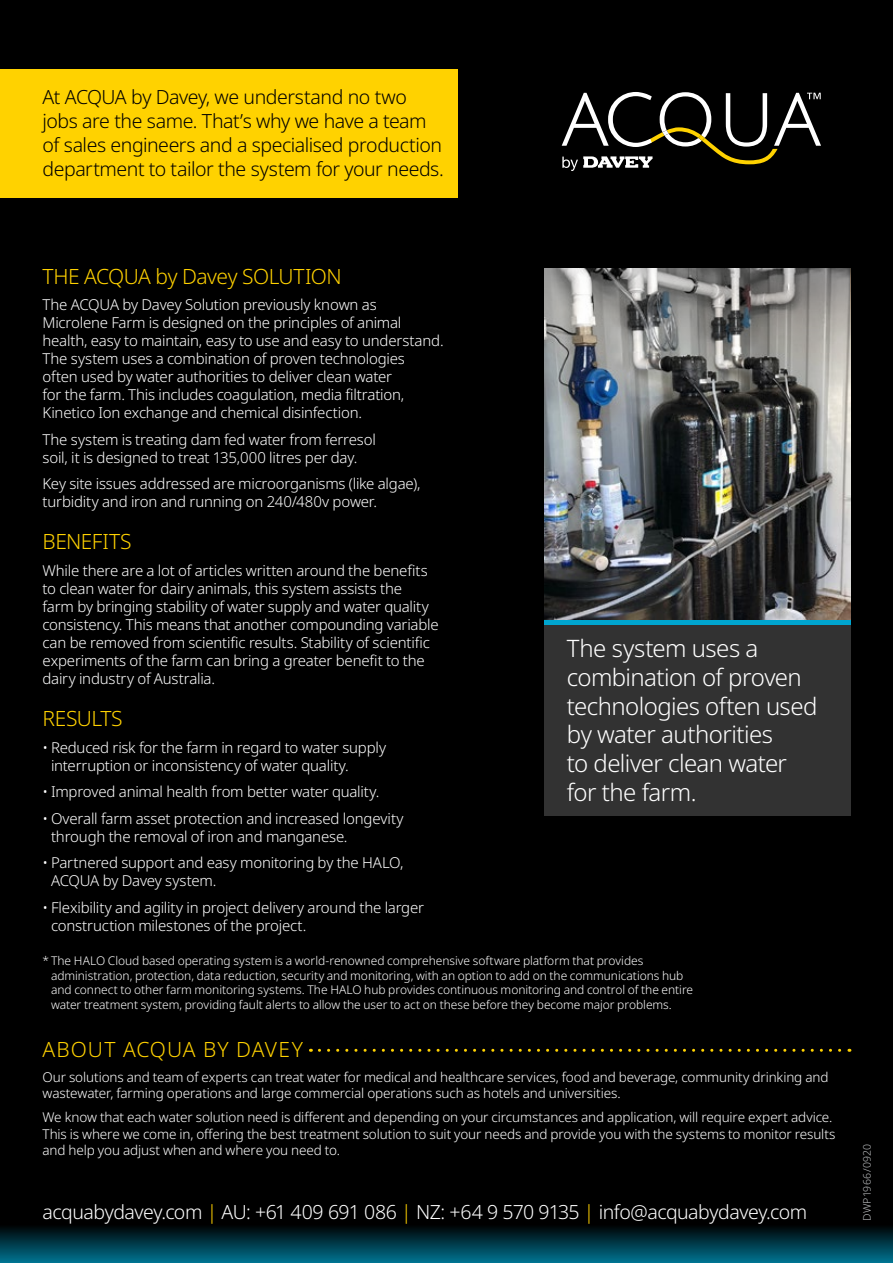
<style>
.page{position:relative;width:893px;height:1263px;background:#000}
.page>*{position:absolute;margin:0;border:0;box-sizing:border-box;transform-origin:0 0}
.t1{font:300 24px/28.8px "Noto Sans";letter-spacing:-.025em;color:#fff}
.t2{font:300 21px "Noto Sans";letter-spacing:-.02em;color:#ffd200}
.t3{font:300 21px "Noto Sans";letter-spacing:.045em;color:#ffd200}
.t4{font:300 19.5px/24px "Noto Sans";letter-spacing:-.025em;color:#000}
.t5{font:300 19.5px "Noto Sans";letter-spacing:-.025em;color:#fff}
.t6{font:300 15px/18px "Noto Sans";letter-spacing:-.015em;color:#fff}
.t7{font:300 13.5px/16.2px "Noto Sans";letter-spacing:-.01em;color:#fff}
.t8{font:300 12px/14.4px "Noto Sans";letter-spacing:-.005em;color:#fff}
.t9{font:300 10.5px "Noto Sans";letter-spacing:.025em;color:#bcbec0}
.s1{color:#ffd200}
</style>
<div class="page">
<div style="left:544px;top:620px;width:306px;height:196px;background:#323232"></div>
<img style="left:544px;top:415px;width:306px;height:205px">
<svg style="left:544px;top:269px;width:306px;height:146px;background:#808282"></svg>
<svg style="left:0;top:1228px;width:893px;height:35px;background:#003f50"></svg>
<svg style="left:562px;top:92px;width:259px;height:79px"></svg>
<div style="left:544px;top:620px;width:306px;height:5px;background:#00a5cf"></div>
<div style="left:0;top:69px;width:458px;height:129px;background:#ffd200"></div>
<svg style="left:319px;top:1049px;width:531px;height:3px"></svg>
<h3 class="t4" style="left:43px;top:86px;width:403px">At ACQUA by Davey, we understand no two jobs are the same. That’s why we have a team of sales engineers and a specialised production department to tailor the system for your needs.</h3>
<h2 class="t2" style="left:43px;top:261px;width:301px">THE ACQUA by Davey SOLUTION</h2>
<p class="t6" style="left:43px;top:296px;width:403px">The ACQUA by Davey Solution previously known as Microlene Farm is designed on the principles of animal health, easy to maintain, easy to use and easy to understand.<br>The system uses a combination of proven technologies often used by water authorities to deliver clean water<br>for the farm. This includes coagulation, media filtration, Kinetico Ion exchange and chemical disinfection.</p>
<p class="t6" style="left:43px;top:431px;width:335px">The system is treating dam fed water from ferresol soil, it is designed to treat 135,000 litres per day.</p>
<p class="t6" style="left:43px;top:475px;width:380px">Key site issues addressed are microorganisms (like algae), turbidity and iron and running on 240/480v power.</p>
<h2 class="t2" style="left:43px;top:527px;width:91px">BENEFITS</h2>
<p class="t6" style="left:43px;top:562px;width:398px">While there are a lot of articles written around the benefits to clean water for dairy animals, this system assists the<br>farm by bringing stability of water supply and water quality consistency. This means that another compounding variable can be removed from scientific results. Stability of scientific experiments of the farm can bring a greater benefit to the dairy industry of Australia.</p>
<h2 class="t2" style="left:43px;top:704px;width:82px">RESULTS</h2>
<p class="t6" style="left:51px;top:738px;width:336px;text-indent:-9px">• Reduced risk for the farm in regard to water supply interruption or inconsistency of water quality.</p>
<p class="t6" style="left:43px;top:783px;width:338px">• Improved animal health from better water quality.</p>
<p class="t6" style="left:51px;top:809px;width:354px;text-indent:-9px">• Overall farm asset protection and increased longevity through the removal of iron and manganese.</p>
<p class="t6" style="left:51px;top:854px;width:354px;text-indent:-9px">• Partnered support and easy monitoring by the HALO,<br>ACQUA by Davey system.</p>
<p class="t6" style="left:51px;top:899px;width:374px;text-indent:-9px">• Flexibility and agility in project delivery around the larger construction milestones of the project.</p>
<p class="t8" style="left:51px;top:954px;width:644px;text-indent:-9px">* The HALO Cloud based operating system is a world-renowned comprehensive software platform that provides administration, protection, data reduction, security and monitoring, with an option to add on the communications hub and connect to other farm monitoring systems. The HALO hub provides continuous monitoring and control of the entire water treatment system, providing fault alerts to allow the user to act on these before they become major problems.</p>
<h1 class="t1" style="left:567px;top:634px;width:252px">The system uses a combination of proven technologies often used by water authorities<br>to deliver clean water for the farm.</h1>
<h2 class="t3" style="left:43px;top:1034px;width:262px">ABOUT ACQUA BY DAVEY</h2>
<p class="t7" style="left:43px;top:1069px;width:787px">Our solutions and team of experts can treat water for medical and healthcare services, food and beverage, community drinking and wastewater, farming operations and large commercial operations such as hotels and universities.</p>
<p class="t7" style="left:43px;top:1110px;width:794px">We know that each water solution need is different and depending on your circumstances and application, will require expert advice.<br>This is where we come in, offering the best treatment solution to suit your needs and provide you with the systems to monitor results and help you adjust when and where you need to.</p>
<h3 class="t5" style="left:43px;top:1199px;width:766px">acquabydavey.com <span class="s1">|</span> AU: +61 409 691 086 <span class="s1">|</span> NZ: +64 9 570 9135 <span class="s1">|</span> info@acquabydavey.com</h3>
<p class="t9" style="left:859px;top:1221px;width:79px;rotate:-90deg">DWP1966/0920</p>
</div>
